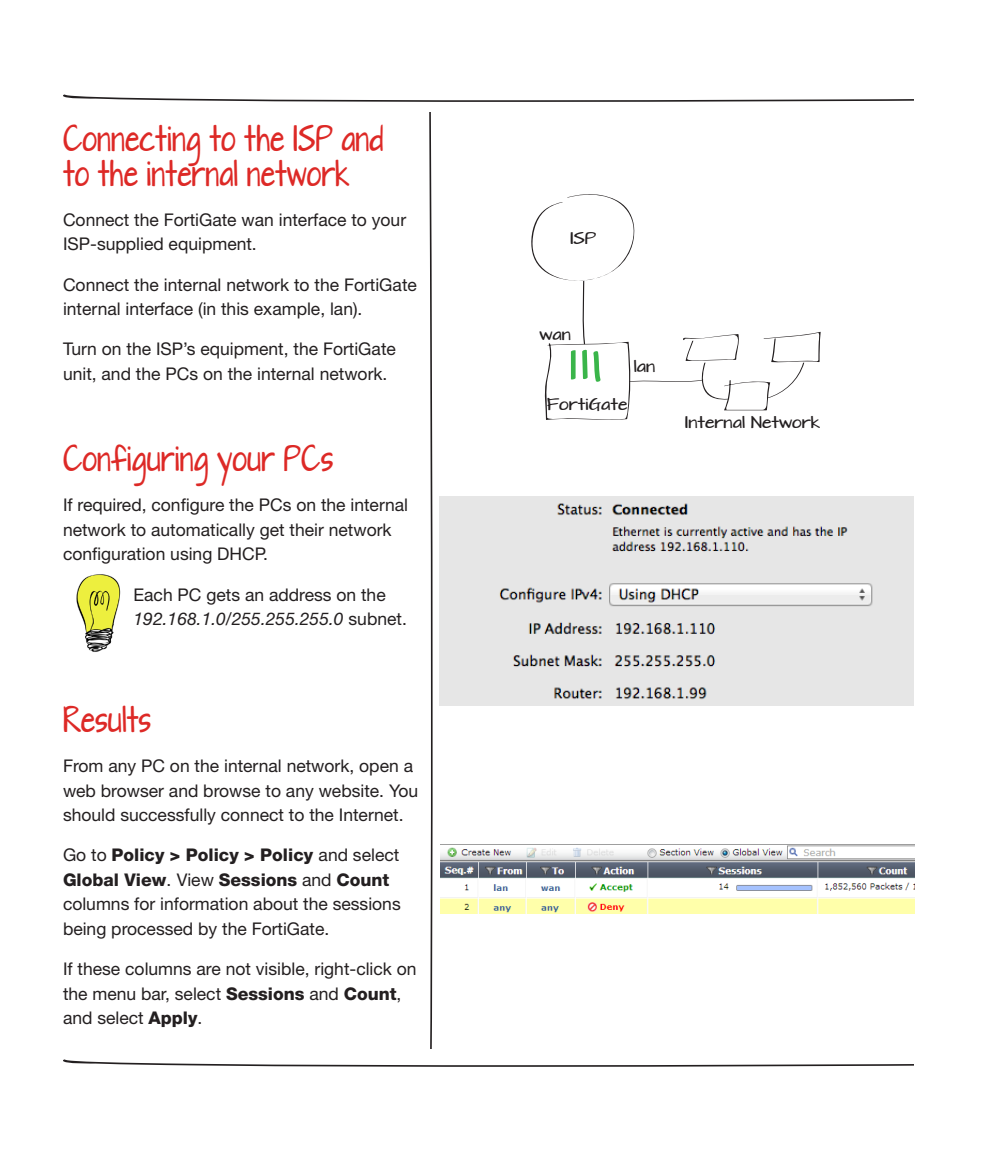
<style>
.page{position:relative;width:1008px;height:1166px;background:#fff}
.page>*{position:absolute;margin:0;border:0;box-sizing:border-box;transform-origin:0 0}
.Body{font:condensed 31.5px/35px "Lolliplop";color:#dd2926}
.Body-2{font:17.5px/24.5px "Helvetica Neue LT Std";color:#231f20}
.t1{font:14.53px "Lolliplop";color:#231f20}
.s1{font-style:italic}
.s2{font-weight:800}
</style>
<div class="page">
<svg style="left:63px;top:94px;width:851px;height:8px"></svg>
<svg style="left:63px;top:1059px;width:851px;height:7px"></svg>
<svg style="left:429px;top:113px;width:4px;height:935px"></svg>
<img style="left:76px;top:574px;width:45px;height:78px">
<svg style="left:531px;top:194px;width:290px;height:226px"></svg>
<img style="left:440px;top:496px;width:474px;height:210px">
<img style="left:440px;top:845px;width:474px;height:69px">
<p class="Body" style="left:63px;top:122px;width:322px">Connecting to the ISP and to the internal network</p>
<p class="Body-2" style="left:63px;top:207px;width:345px">Connect the FortiGate wan interface to your<br>ISP-supplied equipment.</p>
<p class="Body-2" style="left:63px;top:272px;width:355px">Connect the internal network to the FortiGate internal interface (in this example, lan).</p>
<p class="Body-2" style="left:63px;top:337px;width:334px">Turn on the ISP’s equipment, the FortiGate unit, and the PCs on the internal network.</p>
<p class="Body" style="left:63px;top:442px;width:272px">Configuring your PCs</p>
<p class="Body-2" style="left:63px;top:492px;width:347px">If required, configure the PCs on the internal network to automatically get their network configuration using DHCP.</p>
<p class="Body-2" style="left:134px;top:582px;width:275px">Each PC gets an address on the<br><span class="s1">192.168.1.0/255.255.255.0</span> subnet.</p>
<p class="Body" style="left:63px;top:703px;width:90px">Results</p>
<p class="Body-2" style="left:63px;top:753px;width:357px">From any PC on the internal network, open a web browser and browse to any website. You should successfully connect to the Internet.</p>
<p class="Body-2" style="left:63px;top:842px;width:339px">Go to <span class="s2">Policy &gt; Policy &gt; Policy</span> and select <span class="s2">Global View</span>. View <span class="s2">Sessions</span> and <span class="s2">Count </span>columns for information about the sessions being processed by the FortiGate.</p>
<p class="Body-2" style="left:63px;top:956px;width:355px">If these columns are not visible, right-click on the menu bar, select <span class="s2">Sessions</span> and <span class="s2">Count</span>, and select <span class="s2">Apply</span>.</p>
<p class="t1" style="left:570px;top:227px;width:28px">ISP</p>
<p class="t1" style="left:540px;top:323px;width:33px">wan</p>
<p class="t1" style="left:634px;top:354px;width:23px">lan</p>
<p class="t1" style="left:547px;top:392px;width:82px">FortiGate</p>
<p class="t1" style="left:685px;top:411px;width:136px">Internal Network</p>
</div>
